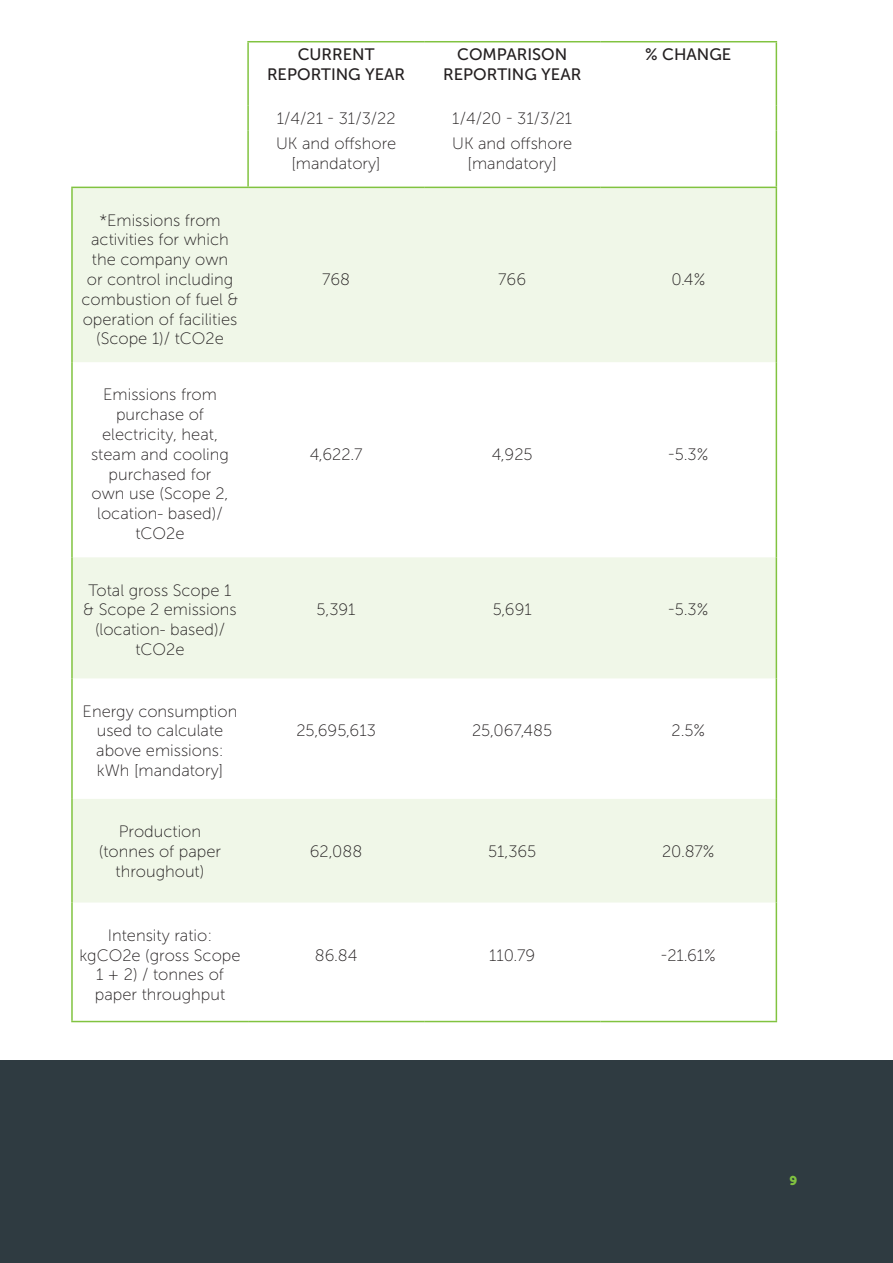
<style>
.page{position:relative;width:893px;height:1263px;background:#fff}
.page>*{position:absolute;margin:0;border:0;box-sizing:border-box;transform-origin:0 0}
.Page_Section_Title{font:16.5px/19.8px "Museo Sans 100";color:#231f20;text-align:center}
.Page_Section_Title-2{font:16.5px/19.8px "Museo Sans 500";color:#231f20;text-align:center}
.t1{font:12.75px "Museo Sans 900";color:#81c340}
</style>
<div class="page">
<svg style="left:73px;top:188px;width:703px;height:714px;fill:#f0f7e8"></svg>
<hr style="left:71px;top:188px;width:2px;height:174px;background:#81c340">
<hr style="left:71px;top:362px;width:2px;height:195px;background:#81c340">
<hr style="left:71px;top:557px;width:2px;height:121px;background:#81c340">
<hr style="left:71px;top:678px;width:2px;height:121px;background:#81c340">
<hr style="left:71px;top:799px;width:2px;height:103px;background:#81c340">
<hr style="left:71px;top:902px;width:2px;height:119px;background:#81c340">
<hr style="left:71px;top:1021px;width:177px;height:1px;background:#81c340">
<hr style="left:248px;top:1021px;width:176px;height:1px;background:#81c340">
<hr style="left:424px;top:1021px;width:176px;height:1px;background:#81c340">
<hr style="left:600px;top:1021px;width:177px;height:1px;background:#81c340">
<hr style="left:776px;top:42px;width:1px;height:64px;background:#81c340">
<svg style="left:776px;top:106px;width:1px;height:24px"></svg>
<hr style="left:776px;top:130px;width:1px;height:57px;background:#81c340">
<hr style="left:776px;top:188px;width:1px;height:174px;background:#81c340">
<hr style="left:776px;top:362px;width:1px;height:195px;background:#81c340">
<hr style="left:776px;top:557px;width:1px;height:121px;background:#81c340">
<hr style="left:776px;top:678px;width:1px;height:121px;background:#81c340">
<hr style="left:776px;top:799px;width:1px;height:103px;background:#81c340">
<hr style="left:776px;top:902px;width:1px;height:119px;background:#81c340">
<hr style="left:247px;top:41px;width:177px;height:1px;background:#81c340">
<hr style="left:424px;top:41px;width:176px;height:1px;background:#81c340">
<hr style="left:600px;top:41px;width:177px;height:1px;background:#81c340">
<hr style="left:247px;top:42px;width:2px;height:64px;background:#81c340">
<hr style="left:247px;top:106px;width:2px;height:24px;background:#81c340">
<hr style="left:247px;top:130px;width:2px;height:57px;background:#81c340">
<hr style="left:71px;top:187px;width:177px;height:1px;background:#81c340">
<hr style="left:248px;top:187px;width:176px;height:1px;background:#81c340">
<hr style="left:424px;top:187px;width:176px;height:1px;background:#81c340">
<hr style="left:600px;top:187px;width:177px;height:1px;background:#81c340">
<div style="left:0;top:1060px;width:893px;height:202px;background:#2f3b41"></div>
<p class="Page_Section_Title" style="left:82px;top:210px;width:158px">*Emissions from activities for which the company own<br>or control including combustion of fuel &amp; operation of facilities (Scope 1)/ tCO2e</p>
<p class="Page_Section_Title" style="left:91px;top:385px;width:139px">Emissions from purchase of electricity, heat, steam and cooling purchased for own use (Scope 2, location- based)/ tCO2e</p>
<p class="Page_Section_Title" style="left:83px;top:580px;width:155px">Total gross Scope 1 &amp; Scope 2 emissions (location- based)/ tCO2e</p>
<p class="Page_Section_Title" style="left:83px;top:701px;width:156px">Energy consumption used to calculate above emissions: kWh [mandatory]</p>
<p class="Page_Section_Title-2" style="left:267px;top:45px;width:140px">CURRENT<br>REPORTING YEAR</p>
<p class="Page_Section_Title-2" style="left:443px;top:45px;width:140px">COMPARISON<br>REPORTING YEAR</p>
<p class="Page_Section_Title-2" style="left:645px;top:45px;width:88px">% CHANGE</p>
<p class="Page_Section_Title" style="left:277px;top:109px;width:120px">1/4/21 - 31/3/22</p>
<p class="Page_Section_Title" style="left:452px;top:109px;width:121px">1/4/20 - 31/3/21</p>
<p class="Page_Section_Title" style="left:276px;top:133px;width:122px">UK and offshore [mandatory]</p>
<p class="Page_Section_Title" style="left:452px;top:133px;width:122px">UK and offshore [mandatory]</p>
<p class="Page_Section_Title" style="left:322px;top:270px;width:30px">768</p>
<p class="Page_Section_Title" style="left:498px;top:270px;width:29px">766</p>
<p class="Page_Section_Title" style="left:671px;top:270px;width:35px">0.4%</p>
<p class="Page_Section_Title" style="left:310px;top:444px;width:54px">4,622.7</p>
<p class="Page_Section_Title" style="left:492px;top:444px;width:43px">4,925</p>
<p class="Page_Section_Title" style="left:668px;top:444px;width:42px">-5.3%</p>
<p class="Page_Section_Title" style="left:317px;top:600px;width:40px">5,391</p>
<p class="Page_Section_Title" style="left:493px;top:600px;width:41px">5,691</p>
<p class="Page_Section_Title" style="left:668px;top:600px;width:42px">-5.3%</p>
<p class="Page_Section_Title" style="left:296px;top:721px;width:81px">25,695,613</p>
<p class="Page_Section_Title" style="left:472px;top:721px;width:82px">25,067,485</p>
<p class="Page_Section_Title" style="left:671px;top:721px;width:35px">2.5%</p>
<p class="Page_Section_Title" style="left:119px;top:822px;width:84px">Production</p>
<p class="Page_Section_Title" style="left:99px;top:841px;width:124px">(tonnes of paper throughout)</p>
<p class="Page_Section_Title" style="left:310px;top:841px;width:54px">62,088</p>
<p class="Page_Section_Title" style="left:488px;top:841px;width:50px">51,365</p>
<p class="Page_Section_Title" style="left:662px;top:841px;width:54px">20.87%</p>
<p class="Page_Section_Title" style="left:79px;top:925px;width:163px">Intensity ratio: kgCO2e (gross Scope<br>1 + 2) / tonnes of paper throughput</p>
<p class="Page_Section_Title" style="left:315px;top:945px;width:44px">86.84</p>
<p class="Page_Section_Title" style="left:489px;top:945px;width:48px">110.79</p>
<p class="Page_Section_Title" style="left:661px;top:945px;width:57px">-21.61%</p>
<p class="t1" style="left:789px;top:1173px;width:9px">9</p>
</div>
